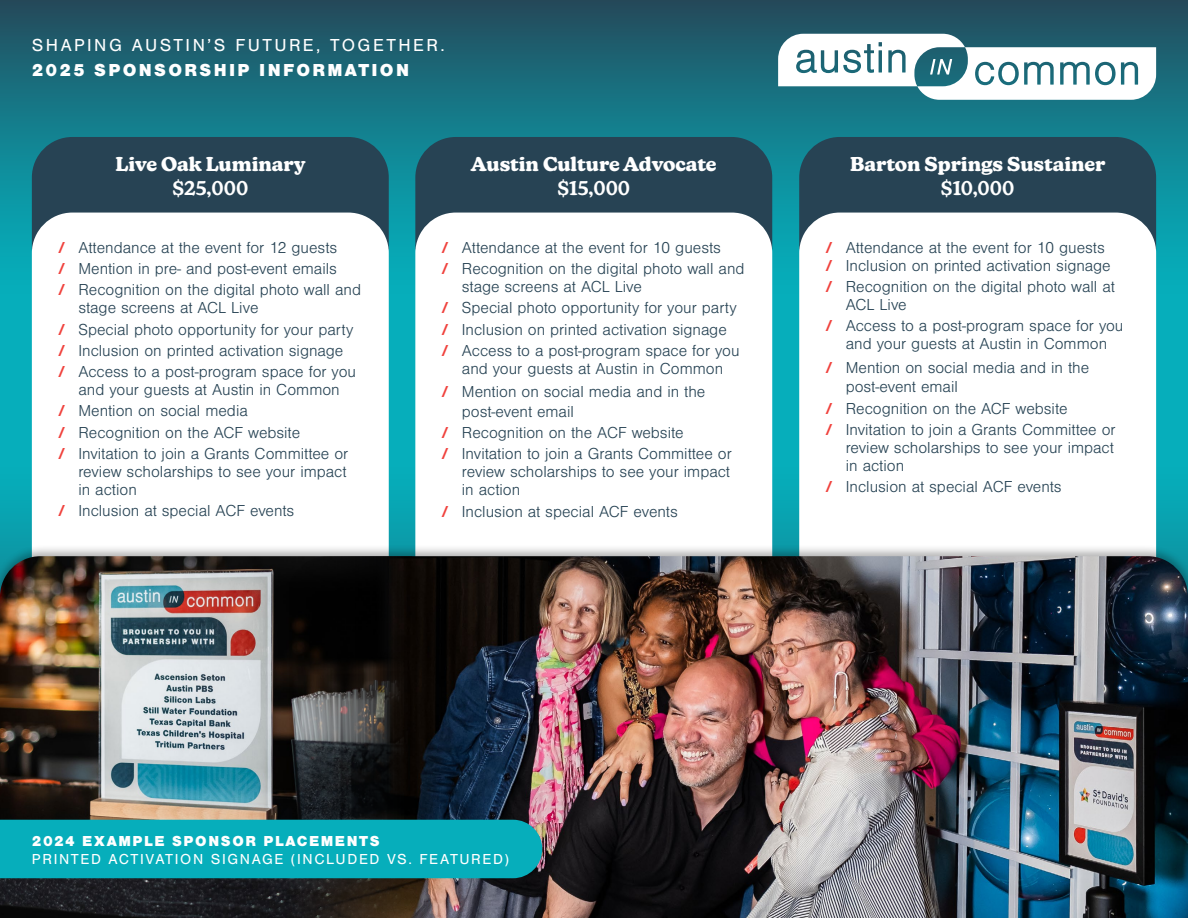
<style>
.page{position:relative;width:1188px;height:918px;background:#fff}
.page>*{position:absolute;margin:0;border:0;box-sizing:border-box;transform-origin:0 0}
.t1{font:700 19.5px "New Kansas";color:#fff}
.t2{font:600 19.5px "New Kansas";color:#fff}
.t3{font:18px "Foundation Sans";letter-spacing:.135em;color:#fff}
.t4{font:900 18px "Foundation Sans";letter-spacing:.125em;color:#fff}
.t5{font:300 16.5px/21.3px "Foundation Sans";color:#274354}
.t6{font:15px "Foundation Sans";letter-spacing:.105em;color:#fff}
.t7{font:900 15px "Foundation Sans";letter-spacing:.105em;color:#fff}
.s1{font-weight:700;color:#f0423d}
</style>
<div class="page">
<svg style="left:0;top:429px;width:1188px;height:115px;background:#07a8b5"></svg>
<div style="left:0;top:0;width:1188px;height:334px;background:linear-gradient(to bottom,#215262,#02beca)"></div>
<div style="left:32px;top:137px;width:357px;height:76px;background:#274354"></div>
<svg style="left:32px;top:213px;width:357px;height:331px"></svg>
<div style="left:799px;top:137px;width:357px;height:76px;background:#274354"></div>
<svg style="left:799px;top:213px;width:357px;height:331px"></svg>
<div style="left:415px;top:137px;width:357px;height:76px;background:#274354"></div>
<svg style="left:415px;top:213px;width:357px;height:331px"></svg>
<div style="left:0;top:544px;width:1188px;height:374px;background:#000;opacity:.3"></div>
<img style="left:0;top:556px;width:289px;height:362px">
<img style="left:289px;top:556px;width:899px;height:362px">
<div style="left:0;top:820px;width:542px;height:58px;background:#06aebb"></div>
<svg style="left:778px;top:34px;width:378px;height:66px"></svg>
<p class="t3" style="left:32px;top:35px;width:414px">SHAPING AUSTIN’S FUTURE, TOGETHER.</p>
<p class="t4" style="left:32px;top:60px;width:379px">2025 SPONSORSHIP INFORMATION</p>
<p class="t1" style="left:115px;top:152px;width:192px">Live Oak Luminary</p>
<p class="t2" style="left:172px;top:176px;width:77px">$25,000</p>
<p class="t5" style="left:58px;top:237px;width:304px"><span class="s1">/</span> Attendance at the event for 12 guests<br><span class="s1">/</span> Mention in pre- and post-event emails<br><span class="s1">/</span> Recognition on the digital photo wall and</p>
<p class="t5" style="left:58px;top:298px;width:299px;text-indent:20px">stage screens at ACL Live<br><span class="s1">/</span> Special photo opportunity for your party <span class="s1">/</span> Inclusion on printed activation signage<br><span class="s1">/</span> Access to a post-program space for you</p>
<p class="t5" style="left:58px;top:380px;width:292px;text-indent:20px">and your guests at Austin in Common <span class="s1">/</span> Mention on social media<br><span class="s1">/</span> Recognition on the ACF website<br><span class="s1">/</span> Invitation to join a Grants Committee or</p>
<p class="t5" style="left:78px;top:463px;width:270px;line-height:18px">review scholarships to see your impact in action</p>
<p class="t5" style="left:58px;top:501px;width:238px"><span class="s1">/</span> Inclusion at special ACF events</p>
<p class="t1" style="left:471px;top:152px;width:247px">Austin Culture Advocate</p>
<p class="t2" style="left:557px;top:176px;width:74px">$15,000</p>
<p class="t5" style="left:442px;top:237px;width:304px"><span class="s1">/</span> Attendance at the event for 10 guests<br><span class="s1">/</span> Recognition on the digital photo wall and</p>
<p class="t5" style="left:442px;top:277px;width:299px;text-indent:20px">stage screens at ACL Live<br><span class="s1">/</span> Special photo opportunity for your party <span class="s1">/</span> Inclusion on printed activation signage<br><span class="s1">/</span> Access to a post-program space for you</p>
<p class="t5" style="left:442px;top:357px;width:283px;line-height:23.1px;text-indent:20px">and your guests at Austin in Common <span class="s1">/</span> Mention on social media and in the</p>
<p class="t5" style="left:442px;top:401px;width:292px;text-indent:20px">post-event email<br><span class="s1">/</span> Recognition on the ACF website<br><span class="s1">/</span> Invitation to join a Grants Committee or</p>
<p class="t5" style="left:462px;top:463px;width:270px;line-height:18px">review scholarships to see your impact in action</p>
<p class="t5" style="left:442px;top:501px;width:238px"><span class="s1">/</span> Inclusion at special ACF events</p>
<p class="t1" style="left:850px;top:152px;width:257px">Barton Springs Sustainer</p>
<p class="t2" style="left:941px;top:176px;width:75px">$10,000</p>
<p class="t5" style="left:826px;top:239px;width:287px;line-height:18px"><span class="s1">/</span> Attendance at the event for 10 guests <span class="s1">/</span> Inclusion on printed activation signage</p>
<p class="t5" style="left:846px;top:278px;width:271px;line-height:18px;text-indent:-20px"><span class="s1">/</span> Recognition on the digital photo wall at<br>ACL Live</p>
<p class="t5" style="left:826px;top:318px;width:299px;line-height:18px;text-align:center"><span class="s1">/</span> Access to a post-program space for you and your guests at Austin in Common</p>
<p class="t5" style="left:826px;top:357px;width:265px"><span class="s1">/</span> Mention on social media and in the</p>
<p class="t5" style="left:846px;top:377px;width:114px">post-event email</p>
<p class="t5" style="left:826px;top:398px;width:244px"><span class="s1">/</span> Recognition on the ACF website</p>
<p class="t5" style="left:826px;top:419px;width:292px"><span class="s1">/</span> Invitation to join a Grants Committee or</p>
<p class="t5" style="left:846px;top:439px;width:270px;line-height:18px">review scholarships to see your impact in action</p>
<p class="t5" style="left:826px;top:476px;width:238px"><span class="s1">/</span> Inclusion at special ACF events</p>
<p class="t7" style="left:32px;top:832px;width:349px">2024 EXAMPLE SPONSOR PLACEMENTS</p>
<p class="t6" style="left:32px;top:850px;width:479px">PRINTED ACTIVATION SIGNAGE (INCLUDED VS. FEATURED)</p>
</div>
